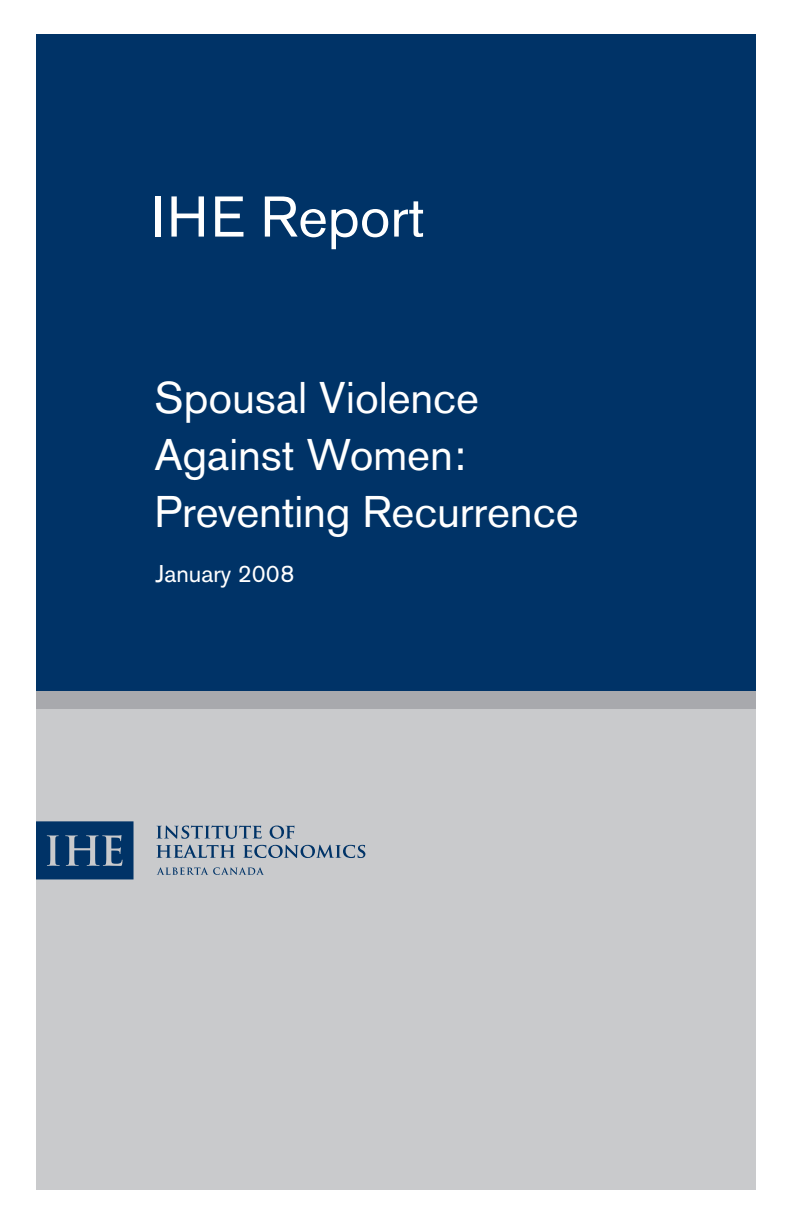
<style>
.page{position:relative;width:792px;height:1224px;background:#fff}
.page>*{position:absolute;margin:0;border:0;box-sizing:border-box;transform-origin:0 0}
.t1{font:56.8px "Akzidenz Grotesk BE";color:#fff}
.t2{font:44px/56.8px "Akzidenz Grotesk BE";letter-spacing:-.005em;color:#fff}
.t3{font:24px "Akzidenz Grotesk BE";color:#fff}
</style>
<div class="page">
<div style="left:36px;top:709px;width:720px;height:481px;background:#c9cacc"></div>
<div style="left:36px;top:34px;width:720px;height:657px;background:#003367"></div>
<div style="left:36px;top:691px;width:720px;height:18px;background:#a8a9ad"></div>
<svg style="left:157px;top:867px;width:107px;height:8px"></svg>
<svg style="left:157px;top:825px;width:105px;height:14px"></svg>
<svg style="left:270px;top:826px;width:25px;height:13px"></svg>
<svg style="left:156px;top:845px;width:79px;height:13px"></svg>
<svg style="left:243px;top:845px;width:122px;height:13px"></svg>
<svg style="left:36px;top:821px;width:98px;height:58px;background:#1d4975"></svg>
<p class="t1" style="left:152px;top:183px;width:275px">IHE Report</p>
<p class="t2" style="left:155px;top:370px;width:426px">Spousal Violence<br>Against Women:<br>Preventing Recurrence</p>
<p class="t3" style="left:155px;top:559px;width:140px">January 2008</p>
</div>
